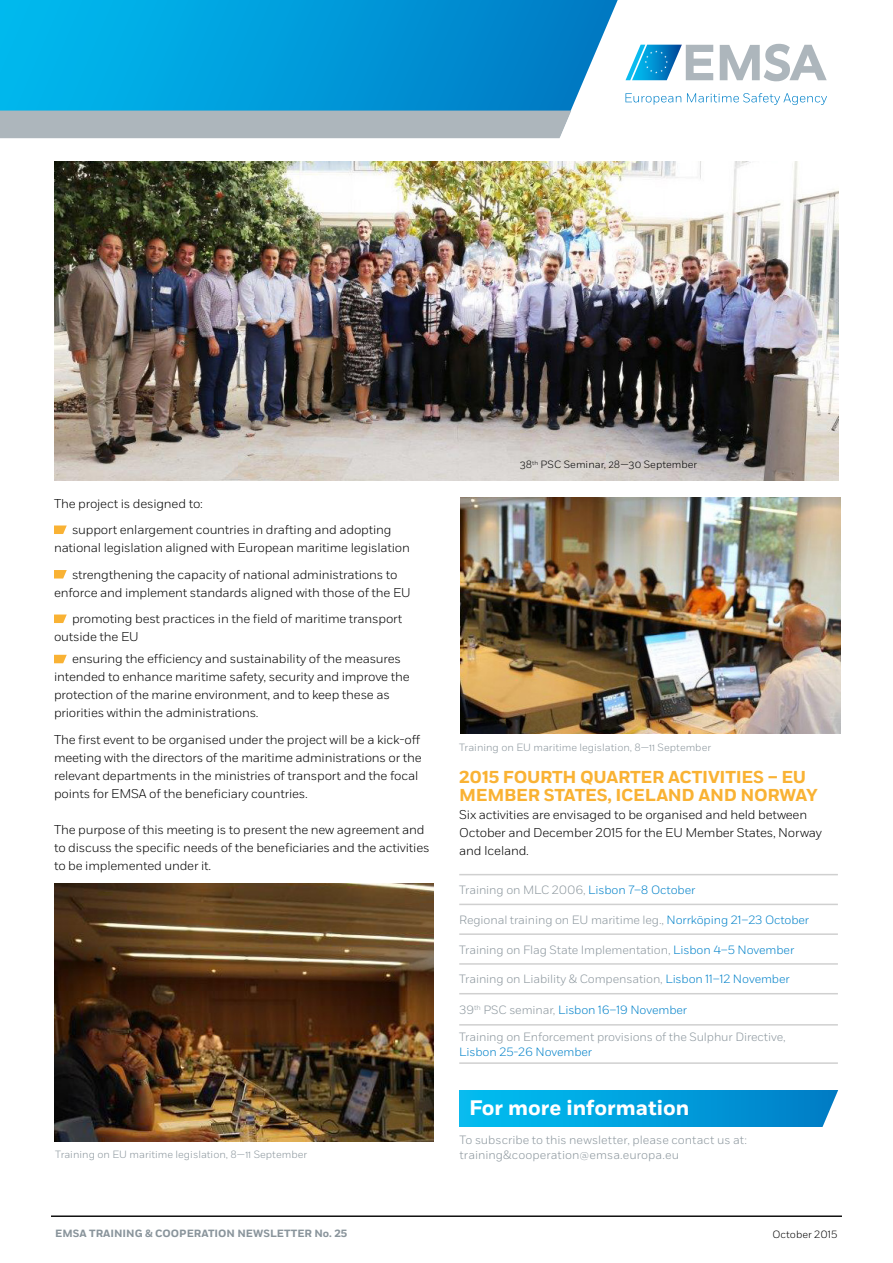
<style>
.page{position:relative;width:893px;height:1263px;background:#fff}
.page>*{position:absolute;margin:0;border:0;box-sizing:border-box;transform-origin:0 0}
.t1{font:700 21px "Fort";color:#fff}
.t2{font:700 17.25px/18px "Fort";letter-spacing:-.015em;color:#f9b234}
.t3{font:300 12.75px/18px "Fort";letter-spacing:-.015em;color:#000}
.t4{font:300 12px/15px "Fort";letter-spacing:-.01em;color:#8a959c}
.t5{font:300 12px "Fort";letter-spacing:-.01em;color:#0081c9}
.t6{font:300 10.5px "Fort";color:#8a959c}
.t7{font:300 10.5px "Fort";color:#000}
.t8{font:700 10.5px "Fort";color:#8a959c}
.s1{color:#0081c9}
.s2{color:#8a959c}
</style>
<div class="page">
<svg style="left:0;top:0;width:631px;height:111px;background:#0ea0db"></svg>
<svg style="left:625px;top:93px;width:202px;height:12px"></svg>
<svg style="left:625px;top:45px;width:88px;height:35px"></svg>
<svg style="left:720px;top:44px;width:107px;height:37px"></svg>
<div style="left:0;top:111px;width:571px;height:27px;background:#adb6bc"></div>
<hr style="left:51px;top:1216px;width:791px;height:1px;background:#000">
<div style="left:459px;top:1091px;width:388px;height:36px;background:linear-gradient(to right,#01c0f3,#007cc6)"></div>
<svg style="left:821px;top:1090px;width:26px;height:37px"></svg>
<hr style="left:459px;top:874px;width:379px;height:1px;background:#d0d0d0">
<hr style="left:459px;top:904px;width:379px;height:1px;background:#d0d0d0">
<hr style="left:459px;top:933px;width:379px;height:2px;background:#d0d0d0">
<hr style="left:459px;top:963px;width:379px;height:2px;background:#d0d0d0">
<hr style="left:459px;top:993px;width:379px;height:1px;background:#d0d0d0">
<hr style="left:459px;top:1024px;width:379px;height:1px;background:#d0d0d0">
<hr style="left:459px;top:1062px;width:379px;height:2px;background:#d0d0d0">
<img style="left:54px;top:162px;width:785px;height:319px">
<svg style="left:54px;top:525px;width:13px;height:9px"></svg>
<svg style="left:54px;top:570px;width:13px;height:8px"></svg>
<svg style="left:54px;top:614px;width:13px;height:9px"></svg>
<svg style="left:54px;top:655px;width:13px;height:8px"></svg>
<img style="left:54px;top:883px;width:380px;height:258px">
<img style="left:460px;top:498px;width:380px;height:235px">
<p class="t3" style="left:72px;top:490px;width:321px;line-height:26.5px;text-indent:-18px">The project is designed to:<br>support enlargement countries in drafting and adopting</p>
<p class="t3" style="left:54px;top:534px;width:357px;line-height:26.5px;text-align:center">national legislation aligned with European maritime legislation strengthening the capacity of national administrations to</p>
<p class="t3" style="left:72px;top:579px;width:340px;line-height:26.5px;text-indent:-18px">enforce and implement standards aligned with those of the EU promoting best practices in the field of maritime transport</p>
<p class="t3" style="left:72px;top:625px;width:331px;line-height:22.2px;text-indent:-18px">outside the EU<br>ensuring the efficiency and sustainability of the measures</p>
<p class="t3" style="left:54px;top:668px;width:357px">intended to enhance maritime safety, security and improve the protection of the marine environment, and to keep these as priorities within the administrations.</p>
<p class="t3" style="left:54px;top:730px;width:369px">The first event to be organised under the project will be a kick-off meeting with the directors of the maritime administrations or the relevant departments in the ministries of transport and the focal points for EMSA of the beneficiary countries.</p>
<p class="t3" style="left:54px;top:820px;width:377px">The purpose of this meeting is to present the new agreement and to discuss the specific needs of the beneficiaries and the activities to be implemented under it.</p>
<p class="t6" style="left:55px;top:1148px;width:253px">Training on EU maritime legislation, 8—11 September</p>
<p class="t7" style="left:520px;top:458px;width:179px">38<sup>th</sup> PSC Seminar, 28—30 September</p>
<p class="t6" style="left:459px;top:741px;width:253px">Training on EU maritime legislation, 8—11 September</p>
<h2 class="t2" style="left:459px;top:768px;width:360px">2015 FOURTH QUARTER ACTIVITIES – EU<br>MEMBER STATES, ICELAND AND NORWAY</h2>
<p class="t3" style="left:459px;top:805px;width:364px">Six activities are envisaged to be organised and held between<br>October and December 2015 for the EU Member States, Norway and Iceland.</p>
<p class="t4" style="left:459px;top:882px;width:238px">Training on MLC 2006, <span class="s1">Lisbon 7–8 October</span></p>
<p class="t4" style="left:459px;top:912px;width:351px">Regional training on EU maritime leg., <span class="s1">Norrköping 21–23 October</span></p>
<p class="t4" style="left:459px;top:942px;width:336px">Training on Flag State Implementation, <span class="s1">Lisbon 4–5 November</span></p>
<p class="t4" style="left:459px;top:972px;width:332px">Training on Liability &amp; Compensation, <span class="s1">Lisbon 11–12 November</span></p>
<p class="t5" style="left:459px;top:1002px;width:229px"><span class="s2">39</span><sup>th</sup> <span class="s2">PSC seminar,</span> Lisbon 16–19 November</p>
<p class="t4" style="left:459px;top:1029px;width:328px">Training on Enforcement provisions of the Sulphur Directive,</p>
<p class="t5" style="left:459px;top:1045px;width:134px">Lisbon 25-26 November</p>
<h1 class="t1" style="left:469px;top:1095px;width:222px">For more information</h1>
<p class="t4" style="left:459px;top:1133px;width:289px">To subscribe to this newsletter, please contact us at: training&amp;cooperation@emsa.europa.eu</p>
<p class="t8" style="left:55px;top:1227px;width:294px">EMSA TRAINING &amp; COOPERATION NEWSLETTER No. 25</p>
<p class="t7" style="left:773px;top:1228px;width:66px">October 2015</p>
</div>
